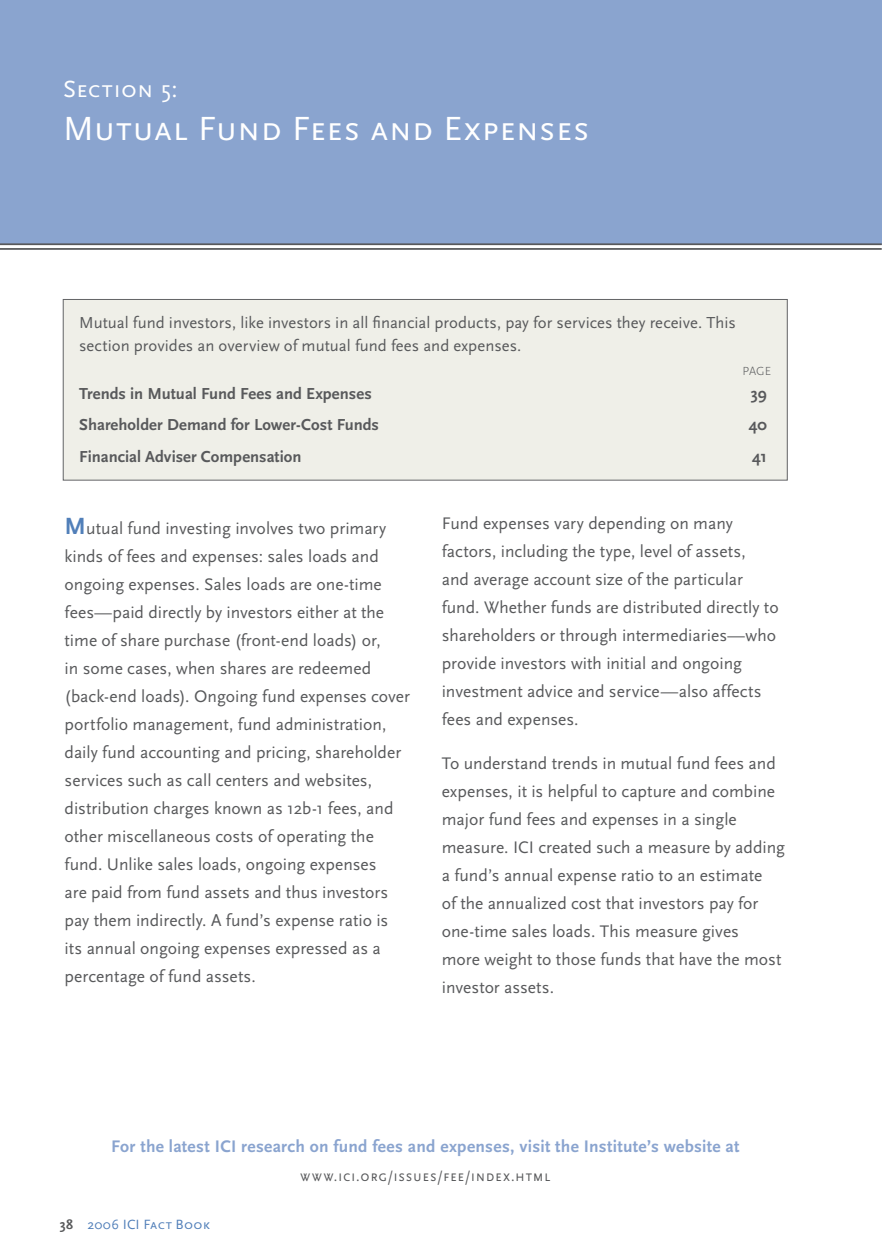
<style>
.page{position:relative;width:882px;height:1260px;background:#fff}
.page>*{position:absolute;margin:0;border:0;box-sizing:border-box;transform-origin:0 0}
.t1{font:35px "Scala Sans Caps";letter-spacing:.005em;color:#fff}
.t2{font:24.5px "Scala Sans Caps";letter-spacing:.01em;color:#fff}
.t3{font:17.5px/28px "Scala Sans";color:#58595b}
.t4{font:700 17.5px "Scala Sans";letter-spacing:.015em;color:#8aa4cf}
.t5{font:16.62px/23.6px "Scala Sans";color:#58595b}
.t6{font:700 16.62px "Scala Sans";color:#58595b}
.t7{font:15.75px "Scala Sans Caps";letter-spacing:.05em;color:#58595b;scale:.9 1}
.t8{font:14px "Scala Sans Caps";letter-spacing:.01em;color:#517fb9}
.t9{font:300 12.25px "Scala Sans";color:#58595b}
.s1{font-weight:700;font-size:24.5px;color:#517fb9}
.s2{font-family:"Scala Sans";font-weight:700;color:#58595b}
</style>
<div class="page">
<div style="left:0;top:0;width:882px;height:244px;background:#8aa4cf"></div>
<hr style="left:0;top:243px;width:882px;height:2px;background:#58595b">
<hr style="left:0;top:248px;width:882px;height:2px;background:#58595b">
<div style="left:63px;top:299px;width:724px;height:181px;background:#efefe8"></div>
<div style="left:63px;top:299px;width:725px;height:181px;border:1px solid #636466"></div>
<h2 class="t2" style="left:63px;top:74px;width:116px">Section 5:</h2>
<h1 class="t1" style="left:63px;top:107px;width:528px">Mutual Fund Fees and Expenses</h1>
<p class="t5" style="left:79px;top:312px;width:658px">Mutual fund investors, like investors in all financial products, pay for services they receive. This section provides an overview of mutual fund fees and expenses.</p>
<p class="t9" style="left:742px;top:366px;width:30px">PAGE</p>
<p class="t6" style="left:79px;top:387px;width:294px">Trends in Mutual Fund Fees and Expenses</p>
<p class="t6" style="left:751px;top:387px;width:18px">39</p>
<p class="t6" style="left:79px;top:418px;width:301px">Shareholder Demand for Lower-Cost Funds</p>
<p class="t6" style="left:749px;top:418px;width:20px">40</p>
<p class="t6" style="left:79px;top:450px;width:224px">Financial Adviser Compensation</p>
<p class="t6" style="left:752px;top:450px;width:16px">41</p>
<p class="t3" style="left:65px;top:516px;width:347px"><span class="s1">M</span>utual fund investing involves two primary kinds of fees and expenses: sales loads and ongoing expenses. Sales loads are one-time fees—paid directly by investors either at the time of share purchase (front-end loads) or,<br>in some cases, when shares are redeemed (back-end loads). Ongoing fund expenses cover portfolio management, fund administration, daily fund accounting and pricing, shareholder services such as call centers and websites, distribution charges known as 12b-1 fees, and other miscellaneous costs of operating the fund. Unlike sales loads, ongoing expenses<br>are paid from fund assets and thus investors pay them indirectly. A fund’s expense ratio is its annual ongoing expenses expressed as a percentage of fund assets.</p>
<p class="t3" style="left:442px;top:511px;width:338px">Fund expenses vary depending on many factors, including the type, level of assets,<br>and average account size of the particular fund. Whether funds are distributed directly to shareholders or through intermediaries—who provide investors with initial and ongoing investment advice and service—also affects fees and expenses.</p>
<p class="t3" style="left:442px;top:751px;width:345px">To understand trends in mutual fund fees and expenses, it is helpful to capture and combine major fund fees and expenses in a single measure. ICI created such a measure by adding a fund’s annual expense ratio to an estimate<br>of the annualized cost that investors pay for one-time sales loads. This measure gives<br>more weight to those funds that have the most investor assets.</p>
<p class="t4" style="left:111px;top:1140px;width:630px">For the latest ICI research on fund fees and expenses, visit the Institute’s website at</p>
<p class="t7" style="left:300px;top:1167px;width:280px">www.ici.org/issues/fee/index.html</p>
<p class="t8" style="left:60px;top:1215px;width:152px"><span class="s2">38</span> 2006 ICI Fact Book</p>
</div>
